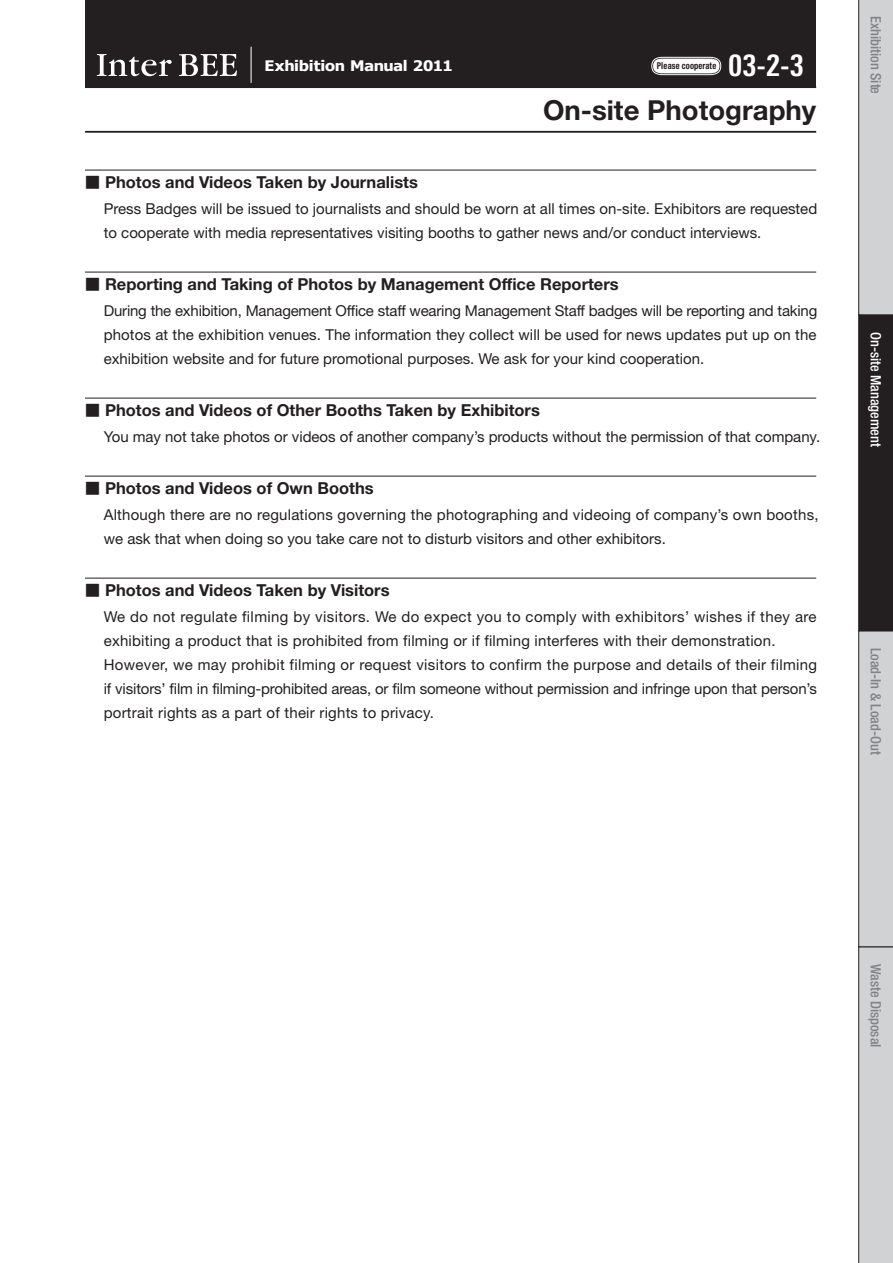
<style>
.page{position:relative;width:893px;height:1263px;background:#fff}
.page>*{position:absolute;margin:0;border:0;box-sizing:border-box;transform-origin:0 0}
.t1{font:700 condensed 30px "Linotype Univers";color:#fff}
.t2{font:700 27.6px "Helvetica Neue";color:#231f20}
.t3{font:700 16.5px "Helvetica Neue";color:#231f20}
.t4{font:15px/24px "Helvetica Neue";color:#231f20}
.t5{font:700 14.55px "Tahoma";letter-spacing:-.015em;color:#fff;scale:1.11 1}
.t6{font:500 condensed 14.25px "Helvetica Neue";color:#808285}
.t7{font:500 condensed 14.25px "Helvetica Neue";color:#fff}
.t8{font:700 condensed 9.45px "Helvetica Neue";letter-spacing:.015em;color:#231f20;scale:.9 1}
.s1{font-family:"Shin Go Pr 6";font-size:15px}
</style>
<div class="page">
<svg style="left:85px;top:86px;width:732px;height:493px"></svg>
<svg style="left:858px;top:0;width:35px;height:1263px;background:#a1a1a3"></svg>
<div style="left:85px;top:0;width:731px;height:87px;background:#231f20"></div>
<svg style="left:97px;top:54px;width:75px;height:22px"></svg>
<svg style="left:179px;top:54px;width:58px;height:22px"></svg>
<hr style="left:251px;top:47px;width:1px;height:36px;background:#fff">
<hr style="left:85px;top:86px;width:731px;height:2px;background:#231f20">
<hr style="left:85px;top:131px;width:731px;height:2px;background:#231f20">
<svg style="left:651px;top:57px;width:70px;height:18px"></svg>
<p class="t5" style="left:265px;top:55px;width:171px">Exhibition Manual 2011</p>
<p class="t1" style="left:728px;top:48px;width:77px">03-2-3</p>
<p class="t2" style="left:543px;top:93px;width:275px">On-site Photography</p>
<p class="t8" style="left:657px;top:60px;width:68px">Please cooperate</p>
<p class="t3" style="left:85px;top:172px;width:334px"><span class="s1">■</span> Photos and Videos Taken by Journalists</p>
<p class="t4" style="left:104px;top:196px;width:715px">Press Badges will be issued to journalists and should be worn at all times on-site. Exhibitors are requested to cooperate with media representatives visiting booths to gather news and/or conduct interviews.</p>
<p class="t3" style="left:85px;top:274px;width:535px"><span class="s1">■</span> Reporting and Taking of Photos by Management Office Reporters</p>
<p class="t4" style="left:104px;top:298px;width:715px;text-align:justify">During the exhibition, Management Office staff wearing Management Staff badges will be reporting and taking photos at the exhibition venues. The information they collect will be used for news updates put up on the exhibition website and for future promotional purposes. We ask for your kind cooperation.</p>
<p class="t3" style="left:85px;top:400px;width:456px"><span class="s1">■</span> Photos and Videos of Other Booths Taken by Exhibitors</p>
<p class="t4" style="left:104px;top:424px;width:718px">You may not take photos or videos of another company’s products without the permission of that company.</p>
<p class="t3" style="left:85px;top:478px;width:290px"><span class="s1">■</span> Photos and Videos of Own Booths</p>
<p class="t4" style="left:104px;top:502px;width:716px">Although there are no regulations governing the photographing and videoing of company’s own booths, we ask that when doing so you take care not to disturb visitors and other exhibitors.</p>
<p class="t3" style="left:85px;top:580px;width:306px"><span class="s1">■</span> Photos and Videos Taken by Visitors</p>
<p class="t4" style="left:104px;top:604px;width:715px">We do not regulate filming by visitors. We do expect you to comply with exhibitors’ wishes if they are exhibiting a product that is prohibited from filming or if filming interferes with their demonstration.<br>However, we may prohibit filming or request visitors to confirm the purpose and details of their filming if visitors’ film in filming-prohibited areas, or film someone without permission and infringe upon that person’s portrait rights as a part of their rights to privacy.</p>
<p class="t6" style="left:884px;top:16px;width:80px;rotate:90deg">Exhibition Site</p>
<p class="t7" style="left:884px;top:332px;width:116px;rotate:90deg">On-site Management</p>
<p class="t6" style="left:884px;top:648px;width:108px;rotate:90deg">Load-In &amp; Load-Out</p>
<p class="t6" style="left:884px;top:964px;width:85px;rotate:90deg">Waste Disposal</p>
</div>
